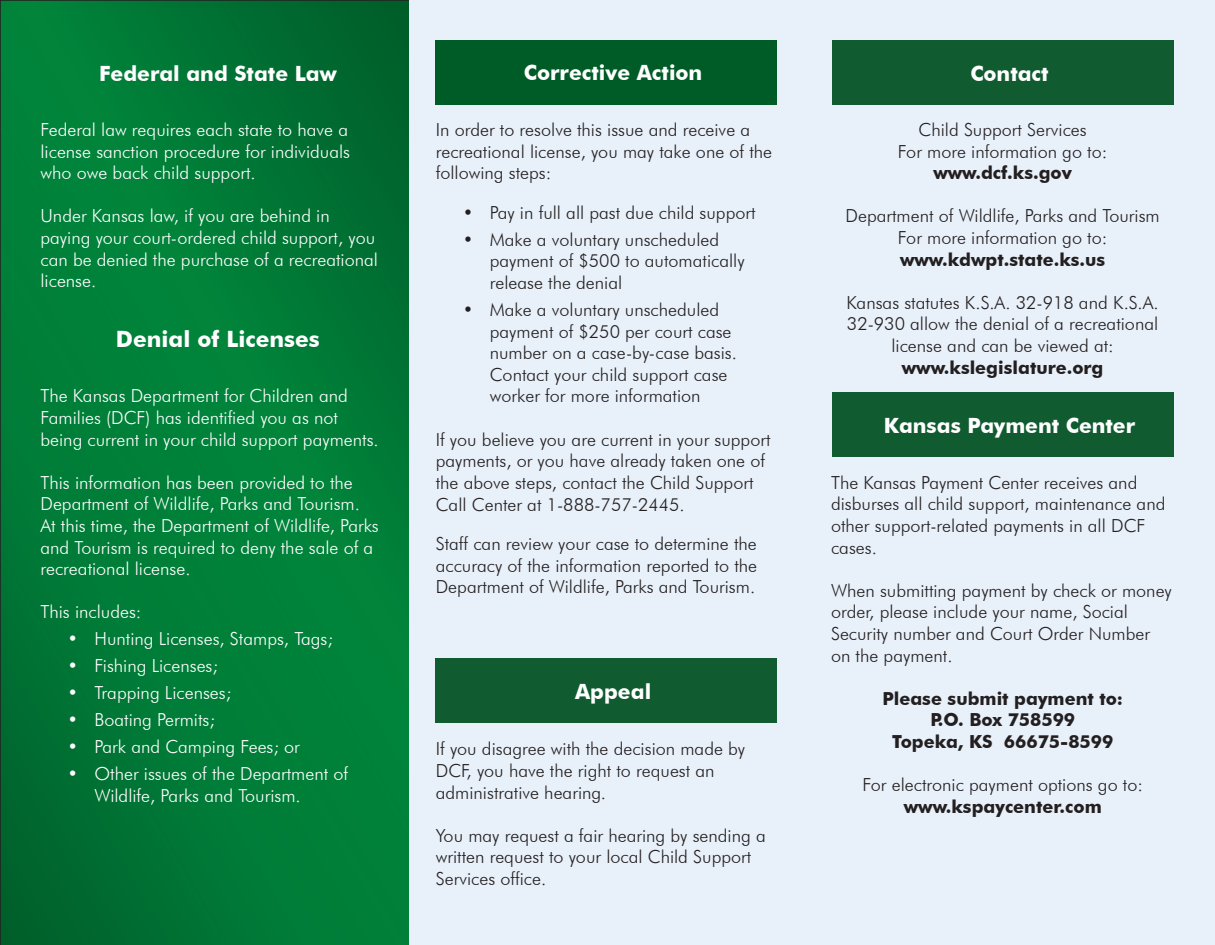
<style>
.page{position:relative;width:1215px;height:945px;background:#fff}
.page>*{position:absolute;margin:0;border:0;box-sizing:border-box;transform-origin:0 0}
.t1{font:700 22.5px "Futura BT";color:#fff}
.t2{font:700 21px "Futura BT";color:#fff}
.t3{font:300 18px/21.6px "Futura BT";color:#231f20}
.t4{font:300 18px/21.6px "Futura BT";color:#fff}
.t5{font:700 18px/21.6px "Futura BT";color:#231f20;text-align:center}
</style>
<div class="page">
<div style="left:409px;top:0;width:806px;height:945px;background:#e8f0f9"></div>
<svg style="left:0;top:0;width:409px;height:945px;background:#007936"></svg>
<div style="left:436px;top:40px;width:341px;height:65px;background:#005c27"></div>
<div style="left:832px;top:392px;width:341px;height:65px;background:#105c30"></div>
<div style="left:832px;top:41px;width:341px;height:64px;background:#105c30"></div>
<div style="left:436px;top:658px;width:341px;height:65px;background:#105c30"></div>
<p class="t2" style="left:99px;top:60px;width:239px">Federal and State Law</p>
<p class="t2" style="left:524px;top:60px;width:180px">Corrective Action</p>
<p class="t4" style="left:41px;top:119px;width:311px;text-align:justify">Federal law requires each state to have a license sanction procedure for individuals who owe back child support.</p>
<p class="t4" style="left:41px;top:205px;width:339px">Under Kansas law, if you are behind in paying your court-ordered child support, you can be denied the purchase of a recreational license.</p>
<p class="t1" style="left:116px;top:326px;width:205px">Denial of Licenses</p>
<p class="t4" style="left:40px;top:385px;width:340px">The Kansas Department for Children and<br>Families (DCF) has identified you as not being current in your child support payments.</p>
<p class="t4" style="left:40px;top:471px;width:340px">This information has been provided to the Department of Wildlife, Parks and Tourism.<br>At this time, the Department of Wildlife, Parks and Tourism is required to deny the sale of a recreational license.</p>
<p class="t4" style="left:40px;top:601px;width:103px">This includes:</p>
<p class="t4" style="left:68px;top:628px;width:267px">• Hunting Licenses, Stamps, Tags;</p>
<p class="t4" style="left:68px;top:655px;width:152px">• Fishing Licenses;</p>
<p class="t4" style="left:68px;top:682px;width:165px">• Trapping Licenses;</p>
<p class="t4" style="left:68px;top:709px;width:149px">• Boating Permits;</p>
<p class="t4" style="left:68px;top:736px;width:234px">• Park and Camping Fees; or</p>
<p class="t4" style="left:94px;top:763px;width:255px;text-indent:-27px">• Other issues of the Department of<br>Wildlife, Parks and Tourism.</p>
<p class="t3" style="left:436px;top:119px;width:338px">In order to resolve this issue and receive a recreational license, you may take one of the following steps:</p>
<p class="t3" style="left:463px;top:201px;width:294px">• Pay in full all past due child support</p>
<p class="t3" style="left:490px;top:228px;width:256px;text-indent:-27px">• Make a voluntary unscheduled payment of $500 to automatically release the denial</p>
<p class="t3" style="left:490px;top:299px;width:249px;text-indent:-27px">• Make a voluntary unscheduled payment of $250 per court case number on a case-by-case basis.<br>Contact your child support case worker for more information</p>
<p class="t3" style="left:436px;top:428px;width:336px">If you believe you are current in your support payments, or you have already taken one of the above steps, contact the Child Support Call Center at 1-888-757-2445.</p>
<p class="t3" style="left:436px;top:533px;width:323px;text-align:justify">Staff can review your case to determine the accuracy of the information reported to the Department of Wildlife, Parks and Tourism.</p>
<p class="t2" style="left:575px;top:679px;width:78px">Appeal</p>
<p class="t3" style="left:436px;top:738px;width:311px">If you disagree with the decision made by<br>DCF, you have the right to request an administrative hearing.</p>
<p class="t3" style="left:436px;top:824px;width:332px">You may request a fair hearing by sending a written request to your local Child Support<br>Services office.</p>
<p class="t2" style="left:970px;top:60px;width:80px">Contact</p>
<p class="t3" style="left:898px;top:119px;width:211px;text-align:center">Child Support Services<br>For more information go to:</p>
<p class="t5" style="left:933px;top:162px;width:140px">www.dcf.ks.gov</p>
<p class="t3" style="left:846px;top:205px;width:316px;text-align:center">Department of Wildlife, Parks and Tourism<br>For more information go to:</p>
<p class="t5" style="left:900px;top:248px;width:207px">www.kdwpt.state.ks.us</p>
<p class="t3" style="left:847px;top:291px;width:314px;text-align:center">Kansas statutes K.S.A. 32-918 and K.S.A.<br>32-930 allow the denial of a recreational license and can be viewed at:</p>
<p class="t5" style="left:902px;top:356px;width:203px">www.kslegislature.org</p>
<p class="t2" style="left:884px;top:412px;width:253px">Kansas Payment Center</p>
<p class="t3" style="left:831px;top:471px;width:336px">The Kansas Payment Center receives and disburses all child support, maintenance and other support-related payments in all DCF cases.</p>
<p class="t3" style="left:831px;top:579px;width:342px">When submitting payment by check or money order, please include your name, Social Security number and Court Order Number on the payment.</p>
<p class="t5" style="left:882px;top:687px;width:242px">Please submit payment to:<br>P.O. Box 758599<br>Topeka, KS 66675-8599</p>
<p class="t3" style="left:863px;top:774px;width:282px">For electronic payment options go to:</p>
<p class="t5" style="left:904px;top:795px;width:200px">www.kspaycenter.com</p>
</div>
